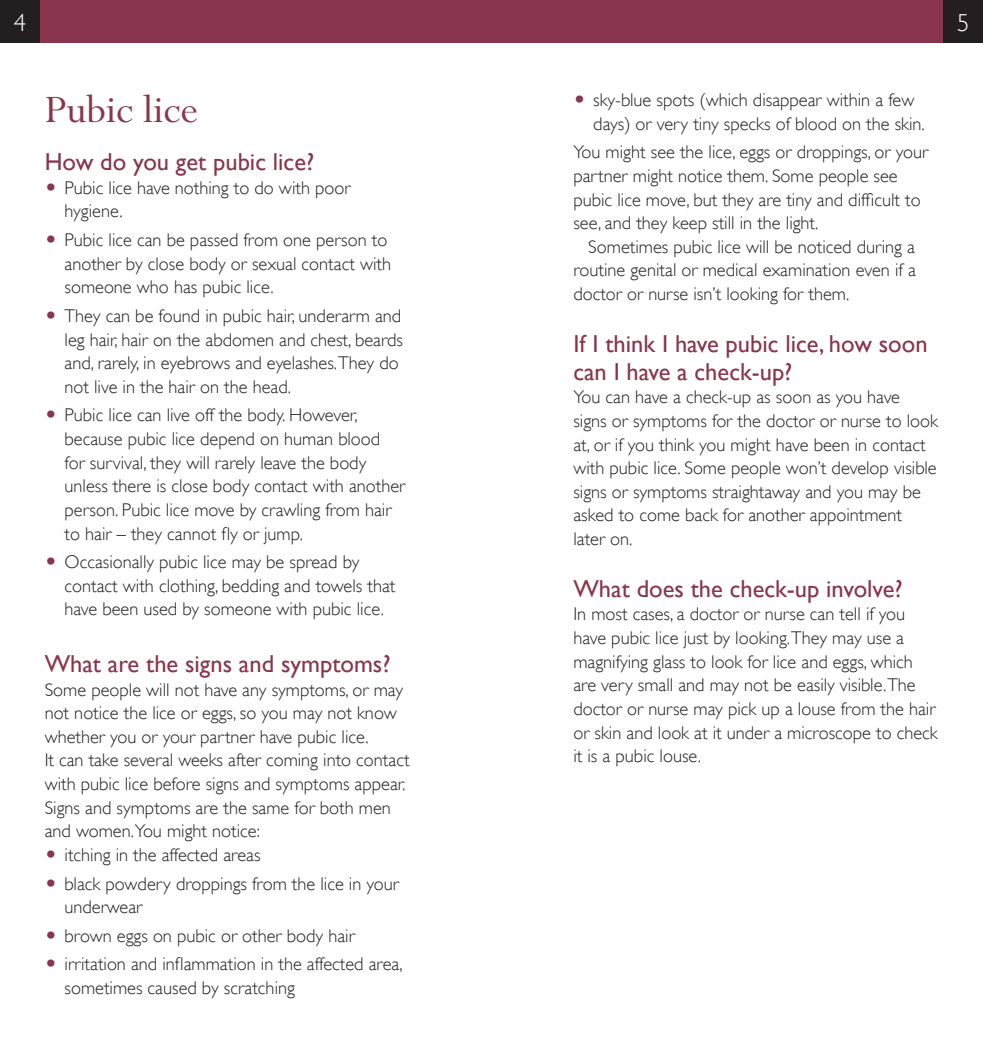
<style>
.page{position:relative;width:983px;height:1042px;background:#fff}
.page>*{position:absolute;margin:0;border:0;box-sizing:border-box;transform-origin:0 0}
.t1{font:43.75px "Perpetua";color:#88354d}
.t2{font:24.5px/28px "Gill Sans";color:#88354d}
.t3{font:300 24.5px "Gill Sans";color:#fff}
.t4{font:300 18.38px/23.6px "Gill Sans";color:#231f20}
.s1{font-family:"European Pi Three";font-weight:400;color:#88354d}
</style>
<div class="page">
<div style="left:0;top:0;width:40px;height:42px;background:#231f20"></div>
<div style="left:40px;top:0;width:451px;height:42px;background:#88354d"></div>
<div style="left:943px;top:0;width:39px;height:42px;background:#231f20"></div>
<div style="left:491px;top:0;width:452px;height:42px;background:#88354d"></div>
<h2 class="t3" style="left:14px;top:9px;width:14px">4</h2>
<h2 class="t3" style="left:956px;top:9px;width:14px">5</h2>
<h1 class="t1" style="left:45px;top:87px;width:155px">Pubic lice</h1>
<h2 class="t2" style="left:45px;top:148px;width:271px">How do you get pubic lice?</h2>
<p class="t4" style="left:64px;top:176px;width:287px;text-indent:-20px"><span class="s1">O</span> Pubic lice have nothing to do with poor hygiene.</p>
<p class="t4" style="left:64px;top:228px;width:328px;text-indent:-20px"><span class="s1">O</span> Pubic lice can be passed from one person to another by close body or sexual contact with someone who has pubic lice.</p>
<p class="t4" style="left:64px;top:304px;width:340px;text-indent:-20px"><span class="s1">O</span> They can be found in pubic hair, underarm and leg hair, hair on the abdomen and chest, beards and, rarely, in eyebrows and eyelashes.They do not live in the hair on the head.</p>
<p class="t4" style="left:64px;top:403px;width:342px;text-indent:-20px"><span class="s1">O</span> Pubic lice can live off the body. However, because pubic lice depend on human blood<br>for survival, they will rarely leave the body unless there is close body contact with another person. Pubic lice move by crawling from hair to hair – they cannot fly or jump.</p>
<p class="t4" style="left:64px;top:550px;width:332px;text-indent:-20px"><span class="s1">O</span> Occasionally pubic lice may be spread by contact with clothing, bedding and towels that have been used by someone with pubic lice.</p>
<h2 class="t2" style="left:45px;top:649px;width:347px">What are the signs and symptoms?</h2>
<p class="t4" style="left:45px;top:677px;width:366px">Some people will not have any symptoms, or may not notice the lice or eggs, so you may not know whether you or your partner have pubic lice.<br>It can take several weeks after coming into contact with pubic lice before signs and symptoms appear.<br>Signs and symptoms are the same for both men and women.You might notice:<br><span class="s1">O</span> itching in the affected areas</p>
<p class="t4" style="left:64px;top:871px;width:336px;text-indent:-20px"><span class="s1">O</span> black powdery droppings from the lice in your underwear</p>
<p class="t4" style="left:45px;top:921px;width:359px;line-height:28.5px"><span class="s1">O</span> brown eggs on pubic or other body hair<br><span class="s1">O</span> irritation and inflammation in the affected area,</p>
<p class="t4" style="left:64px;top:976px;width:232px">sometimes caused by scratching</p>
<p class="t4" style="left:593px;top:88px;width:333px;text-indent:-20px"><span class="s1">O</span> sky-blue spots (which disappear within a few days) or very tiny specks of blood on the skin.</p>
<p class="t4" style="left:573px;top:140px;width:356px">You might see the lice, eggs or droppings, or your partner might notice them. Some people see pubic lice move, but they are tiny and difficult to see, and they keep still in the light.</p>
<p class="t4" style="left:573px;top:235px;width:344px;text-align:justify;text-indent:15px">Sometimes pubic lice will be noticed during a routine genital or medical examination even if a doctor or nurse isn’t looking for them.</p>
<h2 class="t2" style="left:573px;top:329px;width:355px">If I think I have pubic lice, how soon can I have a check-up?</h2>
<p class="t4" style="left:573px;top:385px;width:366px">You can have a check-up as soon as you have signs or symptoms for the doctor or nurse to look at, or if you think you might have been in contact with pubic lice. Some people won’t develop visible signs or symptoms straightaway and you may be asked to come back for another appointment later on.</p>
<h2 class="t2" style="left:573px;top:574px;width:331px">What does the check-up involve?</h2>
<p class="t4" style="left:573px;top:602px;width:366px">In most cases, a doctor or nurse can tell if you have pubic lice just by looking.They may use a magnifying glass to look for lice and eggs, which are very small and may not be easily visible.The doctor or nurse may pick up a louse from the hair or skin and look at it under a microscope to check it is a pubic louse.</p>
</div>
